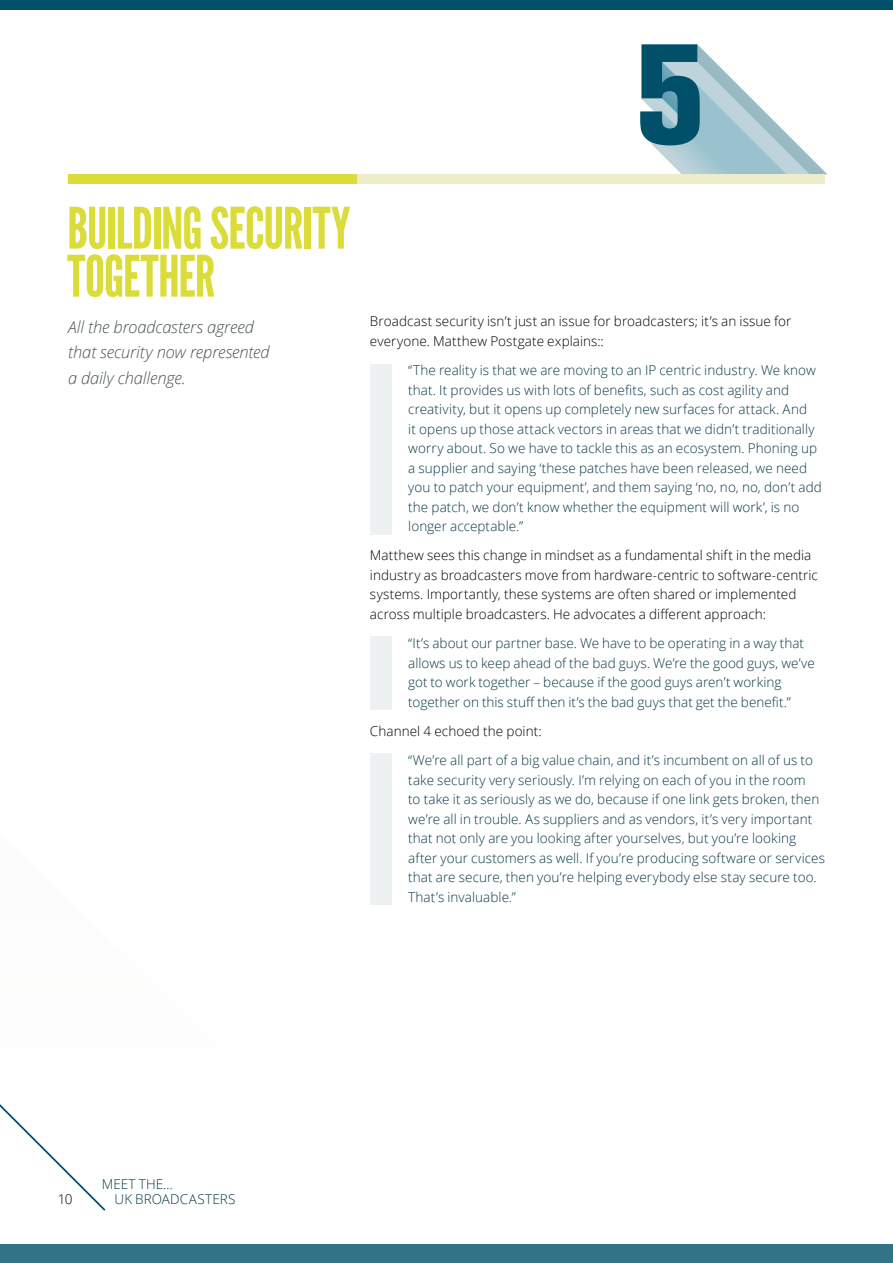
<style>
.page{position:relative;width:893px;height:1263px;background:#fff}
.page>*{position:absolute;margin:0;border:0;box-sizing:border-box;transform-origin:0 0}
.Headers{font:57px/48px "League Gothic";letter-spacing:-.02em;color:#dbdb39}
.Intro_para{font:italic 300 16.5px/25.5px "Open Sans";letter-spacing:-.01em;color:#4c5558}
.t1{font:300 13.5px/19.5px "Open Sans";letter-spacing:.005em;color:#093847}
.Body{font:300 13.5px/19.5px "Open Sans";letter-spacing:.005em;color:#000}
</style>
<div class="page">
<div style="left:0;top:0;width:893px;height:9px;background:#005069"></div>
<div style="left:0;top:1245px;width:893px;height:18px;background:#337387"></div>
<svg style="left:0;top:1104px;width:106px;height:107px"></svg>
<div style="left:370px;top:364px;width:21px;height:170px;background:#eef1f2"></div>
<div style="left:370px;top:637px;width:21px;height:73px;background:#eef1f2"></div>
<div style="left:370px;top:754px;width:21px;height:151px;background:#eef1f2"></div>
<div style="left:68px;top:174px;width:315px;height:9px;background:#dbdb39"></div>
<svg style="left:640px;top:44px;width:187px;height:130px"></svg>
<div style="left:357px;top:174px;width:468px;height:9px;background:#ededcb"></div>
<p class="Headers" style="left:67px;top:205px;width:285px">BUILDING SECURITY<br>TOGETHER</p>
<p class="Intro_para" style="left:68px;top:313px;width:203px">All the broadcasters agreed that security now represented a daily challenge.</p>
<p class="Body" style="left:370px;top:311px;width:423px">Broadcast security isn’t just an issue for broadcasters; it’s an issue for everyone. Matthew Postgate explains::</p>
<p class="t1" style="left:408px;top:360px;width:415px">“The reality is that we are moving to an IP centric industry. We know that. It provides us with lots of benefits, such as cost agility and creativity, but it opens up completely new surfaces for attack. And<br>it opens up those attack vectors in areas that we didn’t traditionally worry about. So we have to tackle this as an ecosystem. Phoning up a supplier and saying ‘these patches have been released, we need you to patch your equipment’, and them saying ‘no, no, no, don’t add the patch, we don’t know whether the equipment will work’, is no longer acceptable.”</p>
<p class="Body" style="left:370px;top:545px;width:450px">Matthew sees this change in mindset as a fundamental shift in the media industry as broadcasters move from hardware-centric to software-centric systems. Importantly, these systems are often shared or implemented across multiple broadcasters. He advocates a different approach:</p>
<p class="t1" style="left:408px;top:633px;width:408px">“It’s about our partner base. We have to be operating in a way that allows us to keep ahead of the bad guys. We’re the good guys, we’ve got to work together – because if the good guys aren’t working together on this stuff then it’s the bad guys that get the benefit.”</p>
<p class="Body" style="left:370px;top:721px;width:173px">Channel 4 echoed the point:</p>
<p class="t1" style="left:408px;top:750px;width:418px">“We’re all part of a big value chain, and it’s incumbent on all of us to take security very seriously. I’m relying on each of you in the room<br>to take it as seriously as we do, because if one link gets broken, then we’re all in trouble. As suppliers and as vendors, it’s very important that not only are you looking after yourselves, but you’re looking after your customers as well. If you’re producing software or services that are secure, then you’re helping everybody else stay secure too.<br>That’s invaluable.”</p>
<p class="Body" style="left:58px;top:1188px;width:16px">10</p>
<p class="t1" style="left:115px;top:1176px;width:122px;line-height:15px;text-indent:-13px">MEET THE…<br>UK BROADCASTERS</p>
</div>
